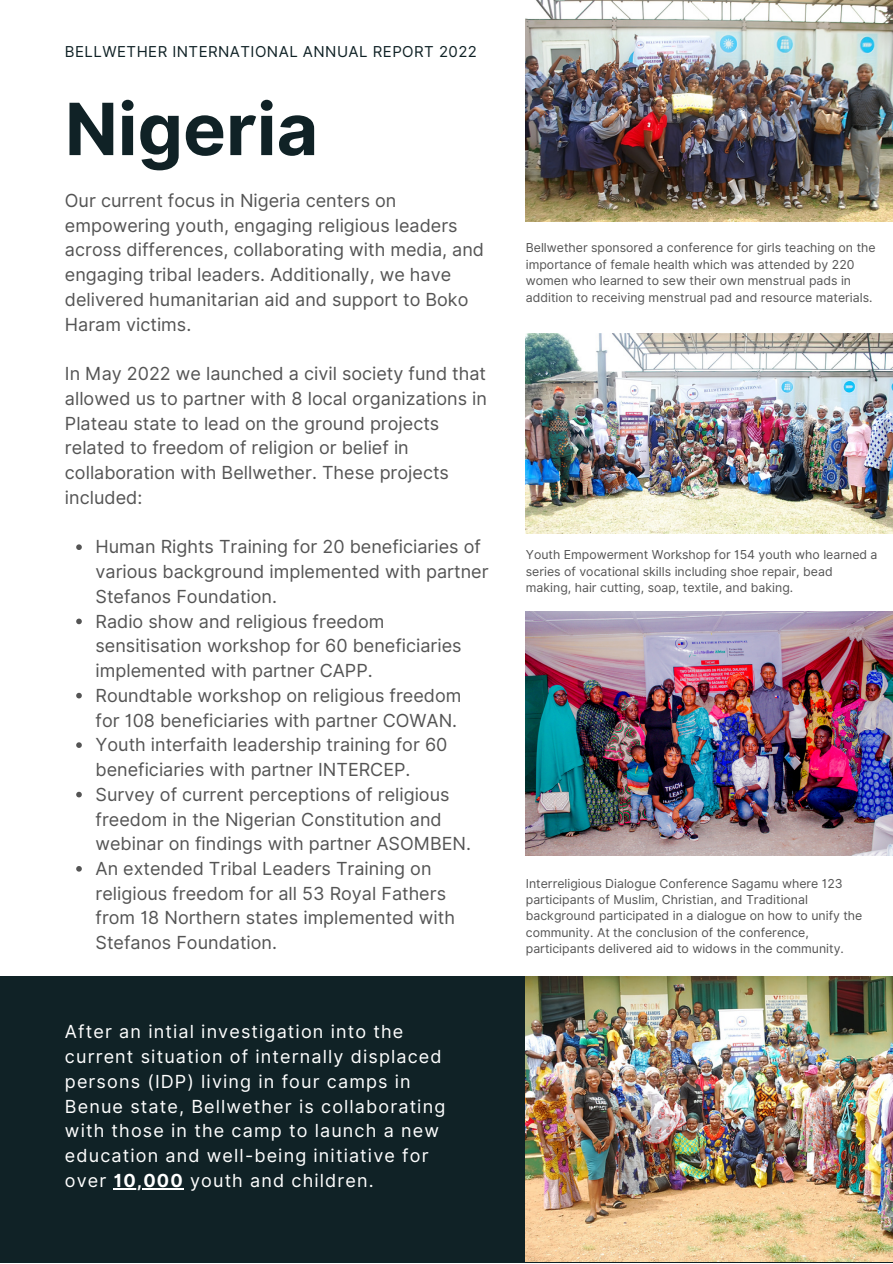
<style>
.page{position:relative;width:893px;height:1264px;background:#fff}
.page>*{position:absolute;margin:0;border:0;box-sizing:border-box;transform-origin:0 0}
.t1{font:700 72px "Inter";color:#102226}
.t2{font:18px/24.8px "Inter";color:#545454}
.t3{font:18px/24.8px "Inter";letter-spacing:.065em;color:#fff}
.t4{font:15px "Inter";letter-spacing:.03em;color:#102226}
.t5{font:12.3px/16.5px "Inter";color:#545454}
.s1{font-weight:700}
</style>
<div class="page">
<div style="left:0;top:976px;width:892px;height:286px;background:#102226"></div>
<img style="left:525px;top:976px;width:367px;height:285px">
<img style="left:525px;top:611px;width:367px;height:244px">
<img style="left:525px;top:333px;width:367px;height:200px">
<img style="left:525px;top:0;width:367px;height:221px">
<svg style="left:76px;top:544px;width:6px;height:6px"></svg>
<svg style="left:76px;top:618px;width:6px;height:6px"></svg>
<svg style="left:76px;top:692px;width:6px;height:6px"></svg>
<svg style="left:76px;top:742px;width:6px;height:6px"></svg>
<svg style="left:76px;top:791px;width:6px;height:6px"></svg>
<svg style="left:76px;top:866px;width:6px;height:5px"></svg>
<hr style="left:114px;top:1187px;width:70px;height:2px;background:#fff">
<p class="t4" style="left:65px;top:43px;width:413px">BELLWETHER INTERNATIONAL ANNUAL REPORT 2022</p>
<h1 class="t1" style="left:65px;top:86px;width:255px">Nigeria</h1>
<p class="t2" style="left:65px;top:188px;width:420px">Our current focus in Nigeria centers on empowering youth, engaging religious leaders across differences, collaborating with media, and engaging tribal leaders. Additionally, we have delivered humanitarian aid and support to Boko Haram victims.</p>
<p class="t2" style="left:65px;top:361px;width:423px">In May 2022 we launched a civil society fund that allowed us to partner with 8 local organizations in Plateau state to lead on the ground projects related to freedom of religion or belief in collaboration with Bellwether. These projects included:</p>
<p class="t2" style="left:95px;top:534px;width:394px">Human Rights Training for 20 beneficiaries of various background implemented with partner Stefanos Foundation.<br>Radio show and religious freedom sensitisation workshop for 60 beneficiaries implemented with partner CAPP.<br>Roundtable workshop on religious freedom for 108 beneficiaries with partner COWAN.<br>Youth interfaith leadership training for 60 beneficiaries with partner INTERCEP.<br>Survey of current perceptions of religious freedom in the Nigerian Constitution and webinar on findings with partner ASOMBEN.<br>An extended Tribal Leaders Training on religious freedom for all 53 Royal Fathers from 18 Northern states implemented with Stefanos Foundation.</p>
<p class="t3" style="left:65px;top:1019px;width:382px">After an intial investigation into the current situation of internally displaced persons (IDP) living in four camps in Benue state, Bellwether is collaborating with those in the camp to launch a new education and well-being initiative for over <span class="s1">10,000</span> youth and children.</p>
<p class="t5" style="left:525px;top:240px;width:351px">Bellwether sponsored a conference for girls teaching on the importance of female health which was attended by 220 women who learned to sew their own menstrual pads in addition to receiving menstrual pad and resource materials.</p>
<p class="t5" style="left:525px;top:546px;width:353px">Youth Empowerment Workshop for 154 youth who learned a series of vocational skills including shoe repair, bead making, hair cutting, soap, textile, and baking.</p>
<p class="t5" style="left:525px;top:874px;width:338px">Interreligious Dialogue Conference Sagamu where 123 participants of Muslim, Christian, and Traditional background participated in a dialogue on how to unify the community. At the conclusion of the conference, participants delivered aid to widows in the community.</p>
</div>
